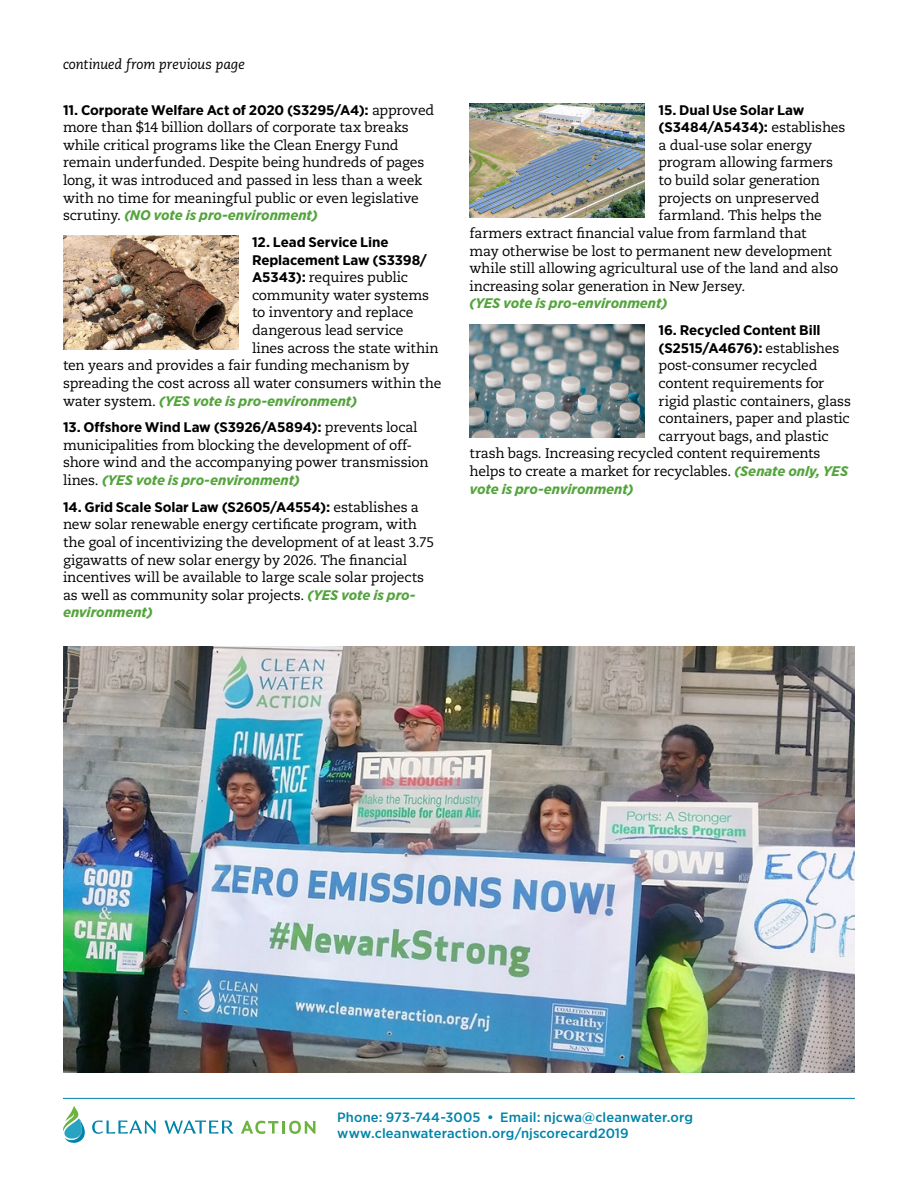
<style>
.page{position:relative;width:918px;height:1188px;background:#fff}
.page>*{position:absolute;margin:0;border:0;box-sizing:border-box;transform-origin:0 0}
._21_Top_16_Bills{font:13.8px/17.7px "Caecilia LT Std";letter-spacing:-.015em;color:#000}
._21_Top_16_Bills-2{font:700 13.8px "Gotham Narrow";letter-spacing:-.005em;color:#000;scale:1.1 1}
._21_Top_16_Bills-3{font:italic 700 13.8px "Gotham Narrow";letter-spacing:-.005em;color:#54a43d;scale:1.1 1}
.NJ_Narrative_Text{font:italic 13.8px "Caecilia LT Std";letter-spacing:-.005em;color:#000}
.t1{font:500 13.5px/16.2px "Gotham Narrow";letter-spacing:.005em;color:#0084a9;scale:1.1 1}
.s1{font-family:"Gotham Narrow";font-weight:700}
.s2{font-family:"Gotham Narrow";font-weight:700;font-style:italic;color:#54a43d}
.s3{font-family:"Caecilia LT Std";font-weight:400;font-style:normal;color:#000}
.s4{font-family:"Caecilia LT Std";font-weight:400}
</style>
<div class="page">
<svg style="left:63px;top:1106px;width:22px;height:37px"></svg>
<svg style="left:92px;top:1120px;width:64px;height:14px"></svg>
<svg style="left:165px;top:1120px;width:68px;height:14px"></svg>
<svg style="left:241px;top:1121px;width:74px;height:13px"></svg>
<hr style="left:63px;top:1098px;width:792px;height:1px;background:#0084a9">
<img style="left:63px;top:646px;width:792px;height:427px">
<img style="left:63px;top:236px;width:175px;height:114px">
<img style="left:470px;top:104px;width:175px;height:114px">
<img style="left:470px;top:324px;width:175px;height:114px">
<p class="NJ_Narrative_Text" style="left:63px;top:57px;width:183px">continued from previous page</p>
<p class="_21_Top_16_Bills" style="left:63px;top:101px;width:373px"><span class="s1">11. Corporate Welfare Act of 2020 (S3295/A4):</span> approved more than $14 billion dollars of corporate tax breaks while critical programs like the Clean Energy Fund remain underfunded. Despite being hundreds of pages long, it was introduced and passed in less than a week with no time for meaningful public or even legislative scrutiny. <span class="s2">(NO vote is pro-environment)</span></p>
<p class="_21_Top_16_Bills-2" style="left:252px;top:233px;width:126px">12. Lead Service Line</p>
<p class="_21_Top_16_Bills-2" style="left:252px;top:251px;width:161px">Replacement Law (S3398/</p>
<p class="_21_Top_16_Bills" style="left:252px;top:269px;width:158px"><span class="s1">A5343):</span> requires public</p>
<p class="_21_Top_16_Bills" style="left:252px;top:286px;width:179px">community water systems</p>
<p class="_21_Top_16_Bills" style="left:252px;top:304px;width:163px">to inventory and replace</p>
<p class="_21_Top_16_Bills" style="left:252px;top:322px;width:153px">dangerous lead service</p>
<p class="_21_Top_16_Bills" style="left:252px;top:339px;width:188px">lines across the state within</p>
<p class="_21_Top_16_Bills" style="left:63px;top:357px;width:348px">ten years and provides a fair funding mechanism by</p>
<p class="_21_Top_16_Bills" style="left:63px;top:375px;width:380px">spreading the cost across all water consumers within the</p>
<p class="_21_Top_16_Bills-3" style="left:63px;top:392px;width:269px"><span class="s3">water system.</span> (YES vote is pro-environment)</p>
<p class="_21_Top_16_Bills" style="left:63px;top:419px;width:367px"><span class="s1">13. Offshore Wind Law (S3926/A5894):</span> prevents local municipalities from blocking the development of off&shy;shore wind and the accompanying power transmission lines. <span class="s2">(YES vote is pro-environment)</span></p>
<p class="_21_Top_16_Bills" style="left:63px;top:498px;width:373px"><span class="s1">14. Grid Scale Solar Law (S2605/A4554):</span> establishes a new solar renewable energy certificate program, with the goal of incentivizing the development of at least 3.75 gigawatts of new solar energy by 2026. The financial incentives will be available to large scale solar projects as well as community solar projects. <span class="s2">(YES vote is pro&shy;environment)</span></p>
<p class="_21_Top_16_Bills-2" style="left:658px;top:101px;width:134px">15. Dual Use Solar Law</p>
<p class="_21_Top_16_Bills-2" style="left:658px;top:119px;width:171px">(S3484/A5434): <span class="s4">establishes</span></p>
<p class="_21_Top_16_Bills" style="left:658px;top:136px;width:155px">a dual-use solar energy</p>
<p class="_21_Top_16_Bills" style="left:658px;top:154px;width:176px">program allowing farmers</p>
<p class="_21_Top_16_Bills" style="left:658px;top:172px;width:163px">to build solar generation</p>
<p class="_21_Top_16_Bills" style="left:658px;top:189px;width:163px">projects on unpreserved</p>
<p class="_21_Top_16_Bills" style="left:658px;top:207px;width:165px">farmland. This helps the</p>
<p class="_21_Top_16_Bills" style="left:470px;top:225px;width:338px">farmers extract financial value from farmland that</p>
<p class="_21_Top_16_Bills" style="left:470px;top:242px;width:364px">may otherwise be lost to permanent new development</p>
<p class="_21_Top_16_Bills" style="left:470px;top:260px;width:370px">while still allowing agricultural use of the land and also</p>
<p class="_21_Top_16_Bills" style="left:470px;top:277px;width:277px">increasing solar generation in New Jersey.</p>
<p class="_21_Top_16_Bills-3" style="left:470px;top:295px;width:181px">(YES vote is pro-environment)</p>
<p class="_21_Top_16_Bills-2" style="left:658px;top:321px;width:149px">16. Recycled Content Bill</p>
<p class="_21_Top_16_Bills-2" style="left:658px;top:339px;width:166px">(S2515/A4676): <span class="s4">establishes</span></p>
<p class="_21_Top_16_Bills" style="left:658px;top:357px;width:161px">post-consumer recycled</p>
<p class="_21_Top_16_Bills" style="left:658px;top:375px;width:167px">content requirements for</p>
<p class="_21_Top_16_Bills" style="left:658px;top:392px;width:194px">rigid plastic containers, glass</p>
<p class="_21_Top_16_Bills" style="left:658px;top:410px;width:193px">containers, paper and plastic</p>
<p class="_21_Top_16_Bills" style="left:658px;top:427px;width:172px">carryout bags, and plastic</p>
<p class="_21_Top_16_Bills" style="left:470px;top:445px;width:353px">trash bags. Increasing recycled content requirements</p>
<p class="_21_Top_16_Bills" style="left:470px;top:463px;width:380px">helps to create a market for recyclables. <span class="s2">(Senate only, YES</span></p>
<p class="_21_Top_16_Bills-3" style="left:470px;top:480px;width:151px">vote is pro-environment)</p>
<p class="t1" style="left:337px;top:1109px;width:325px">Phone: 973-744-3005 • Email: njcwa@cleanwater.org www.cleanwateraction.org/njscorecard2019</p>
</div>
